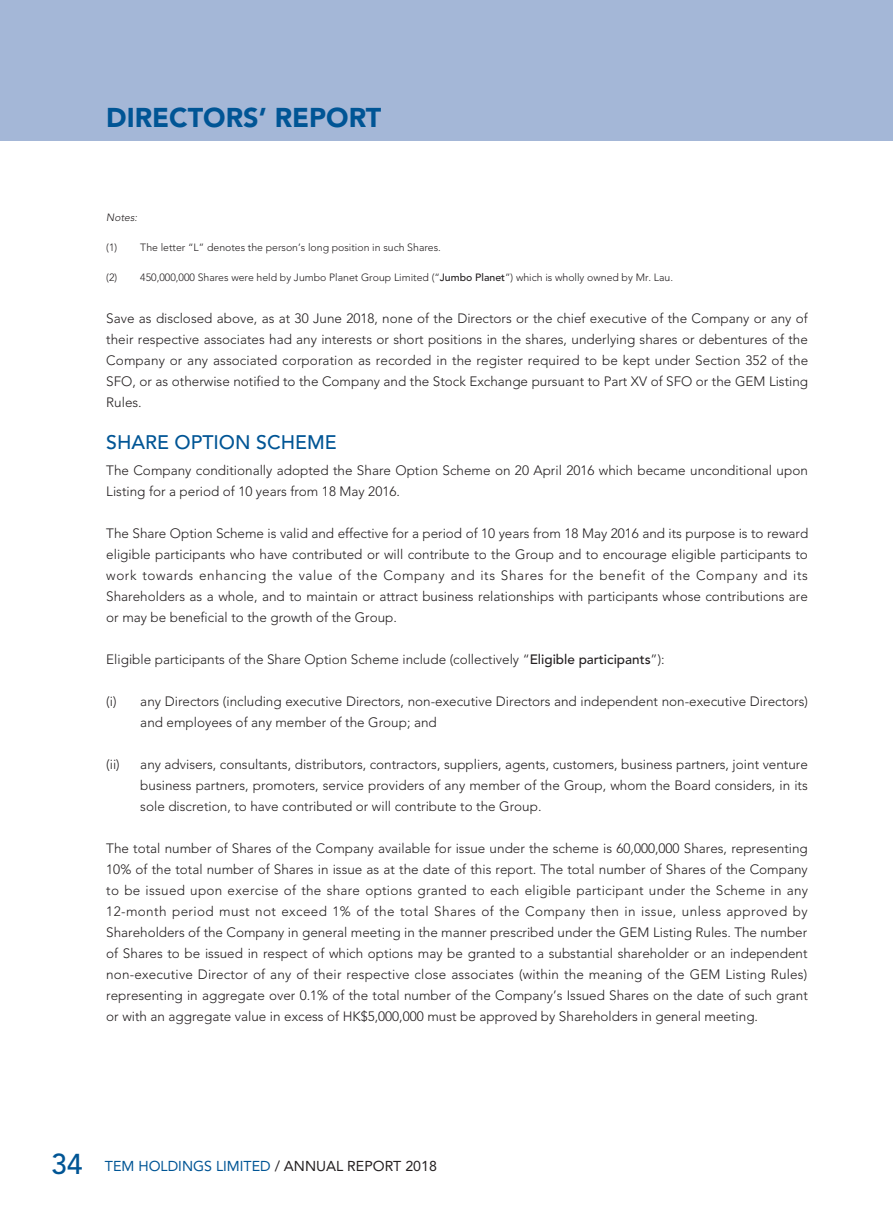
<style>
.page{position:relative;width:893px;height:1212px;background:#fff}
.page>*{position:absolute;margin:0;border:0;box-sizing:border-box;transform-origin:0 0}
.t1{font:900 27px "Avenir LT Std";color:#005595}
._01_H1{font:500 19.5px "Avenir LT Std";color:#005595}
.t2{font:14.25px "Avenir LT Std";color:#005595}
._00_txt{font:300 13.5px/21px "Avenir LT Std";color:#231f20;text-align:justify}
._06_Notes{font:300 10.5px "Avenir LT Std";color:#231f20}
._06_Notes-2{font:italic 300 10.5px "Avenir LT Std";color:#231f20}
.s1{font-weight:500}
.s2{font-weight:500;font-size:28.5px}
.s3{color:#231f20}
</style>
<div class="page">
<div style="left:0;top:0;width:893px;height:140px;background:#a4b7d7"></div>
<h1 class="t1" style="left:106px;top:101px;width:276px">DIRECTORS’ REPORT</h1>
<p class="_06_Notes-2" style="left:106px;top:212px;width:32px">Notes:</p>
<p class="_06_Notes" style="left:106px;top:242px;width:336px">(1) The letter “L” denotes the person’s long position in such Shares.</p>
<p class="_06_Notes" style="left:106px;top:272px;width:568px">(2) 450,000,000 Shares were held by Jumbo Planet Group Limited (“<span class="s1">Jumbo Planet</span>”) which is wholly owned by Mr. Lau.</p>
<p class="_00_txt" style="left:106px;top:308px;width:703px">Save as disclosed above, as at 30 June 2018, none of the Directors or the chief executive of the Company or any of their respective associates had any interests or short positions in the shares, underlying shares or debentures of the Company or any associated corporation as recorded in the register required to be kept under Section 352 of the SFO, or as otherwise notified to the Company and the Stock Exchange pursuant to Part XV of SFO or the GEM Listing Rules.</p>
<p class="_01_H1" style="left:106px;top:431px;width:232px">SHARE OPTION SCHEME</p>
<p class="_00_txt" style="left:106px;top:459px;width:703px">The Company conditionally adopted the Share Option Scheme on 20 April 2016 which became unconditional upon<br>Listing for a period of 10 years from 18 May 2016.</p>
<p class="_00_txt" style="left:106px;top:522px;width:703px">The Share Option Scheme is valid and effective for a period of 10 years from 18 May 2016 and its purpose is to reward eligible participants who have contributed or will contribute to the Group and to encourage eligible participants to work towards enhancing the value of the Company and its Shares for the benefit of the Company and its Shareholders as a whole, and to maintain or attract business relationships with participants whose contributions are or may be beneficial to the growth of the Group.</p>
<p class="_00_txt" style="left:106px;top:648px;width:560px">Eligible participants of the Share Option Scheme include (collectively “<span class="s1">Eligible participants</span>”):</p>
<p class="_00_txt" style="left:140px;top:690px;width:669px;text-indent:-34px">(i) any Directors (including executive Directors, non-executive Directors and independent non-executive Directors) and employees of any member of the Group; and</p>
<p class="_00_txt" style="left:140px;top:753px;width:669px;text-indent:-34px">(ii) any advisers, consultants, distributors, contractors, suppliers, agents, customers, business partners, joint venture business partners, promoters, service providers of any member of the Group, whom the Board considers, in its sole discretion, to have contributed or will contribute to the Group.</p>
<p class="_00_txt" style="left:106px;top:837px;width:703px">The total number of Shares of the Company available for issue under the scheme is 60,000,000 Shares, representing 10% of the total number of Shares in issue as at the date of this report. The total number of Shares of the Company to be issued upon exercise of the share options granted to each eligible participant under the Scheme in any 12-month period must not exceed 1% of the total Shares of the Company then in issue, unless approved by Shareholders of the Company in general meeting in the manner prescribed under the GEM Listing Rules. The number of Shares to be issued in respect of which options may be granted to a substantial shareholder or an independent non-executive Director of any of their respective close associates (within the meaning of the GEM Listing Rules) representing in aggregate over 0.1% of the total number of the Company’s Issued Shares on the date of such grant or with an aggregate value in excess of HK$5,000,000 must be approved by Shareholders in general meeting.</p>
<p class="t2" style="left:51px;top:1157px;width:388px"><span class="s2">34</span> TEM HOLDINGS LIMITED <span class="s3">/ ANNUAL REPORT 2018</span></p>
</div>
